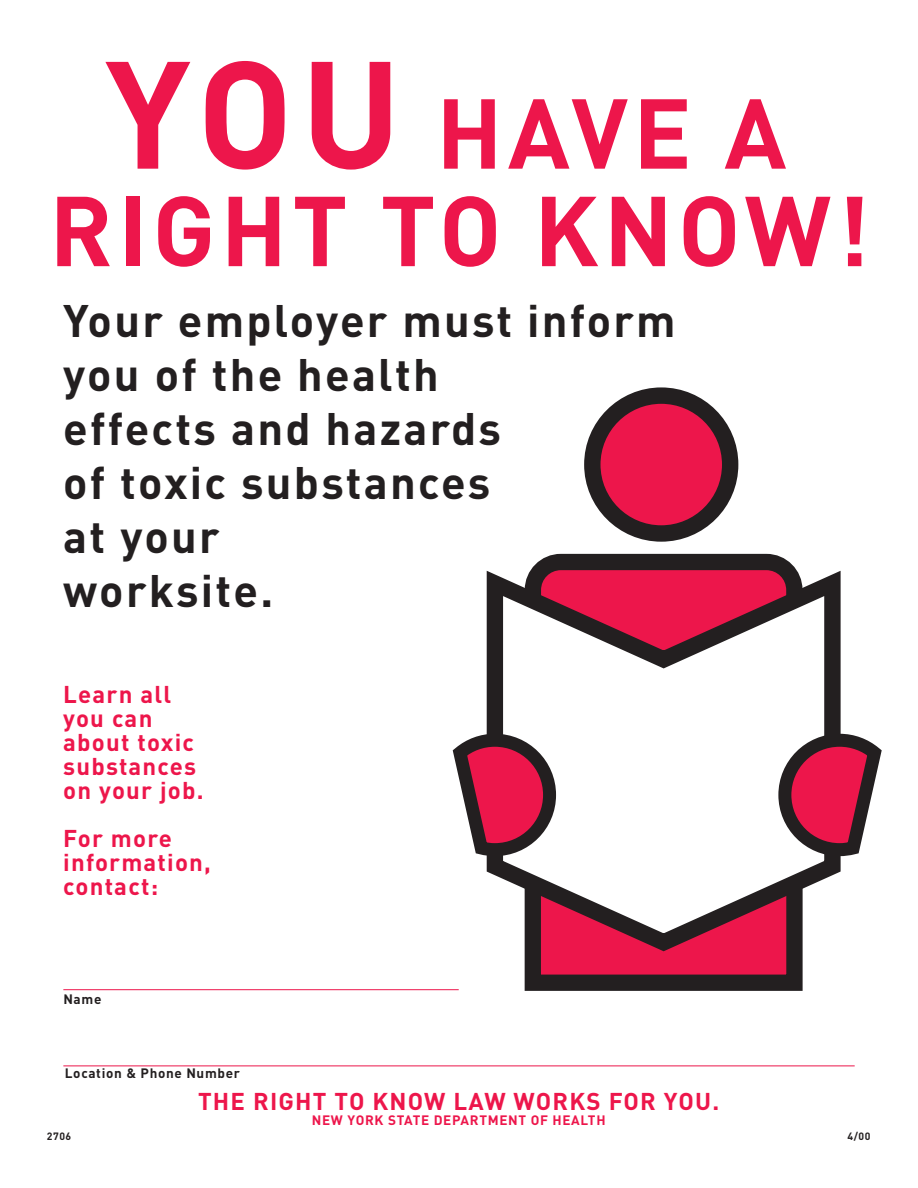
<style>
.page{position:relative;width:918px;height:1188px;background:#fff}
.page>*{position:absolute;margin:0;border:0;box-sizing:border-box;transform-origin:0 0}
.t1{font:700 97.5px "DIN";letter-spacing:.05em;color:#ed164b}
.t2{font:700 45px/54px "DIN";letter-spacing:.05em;color:#231f20}
.t3{font:700 24px/24px "DIN";letter-spacing:.05em;color:#ed164b}
.t4{font:700 13.5px "DIN";letter-spacing:.05em;color:#ed164b}
.t5{font:700 13.5px "DIN";letter-spacing:.05em;color:#231f20}
.t6{font:700 10.5px "DIN";letter-spacing:.05em;color:#231f20}
.s1{font-size:150px}
</style>
<div class="page">
<hr style="left:63px;top:1066px;width:792px;height:1px;background:#ed164b">
<hr style="left:63px;top:989px;width:396px;height:1px;background:#ed164b">
<svg style="left:584px;top:387px;width:154px;height:155px;background:#a11b3c"></svg>
<svg style="left:524px;top:553px;width:279px;height:438px;background:#76273a"></svg>
<svg style="left:486px;top:558px;width:355px;height:402px"></svg>
<svg style="left:452px;top:727px;width:111px;height:136px"></svg>
<svg style="left:772px;top:727px;width:110px;height:136px"></svg>
<p class="t1" style="left:105px;top:70px;width:683px"><span class="s1">YOU</span> HAVE A</p>
<h1 class="t1" style="left:49px;top:167px;width:822px">RIGHT TO KNOW!</h1>
<p class="t2" style="left:63px;top:292px;width:614px">Your employer must inform you of the health<br>effects and hazards<br>of toxic substances<br>at your<br>worksite.</p>
<p class="t3" style="left:63px;top:682px;width:142px">Learn all you can about toxic substances on your job.</p>
<p class="t3" style="left:63px;top:826px;width:149px">For more information, contact:</p>
<p class="t5" style="left:63px;top:990px;width:40px">Name</p>
<p class="t5" style="left:65px;top:1065px;width:177px">Location &amp; Phone Number</p>
<p class="t3" style="left:198px;top:1088px;width:523px">THE RIGHT TO KNOW LAW WORKS FOR YOU.</p>
<p class="t4" style="left:312px;top:1111px;width:295px">NEW YORK STATE DEPARTMENT OF HEALTH</p>
<p class="t6" style="left:47px;top:1129px;width:26px">2706</p>
<p class="t6" style="left:848px;top:1129px;width:24px">4/00</p>
</div>
